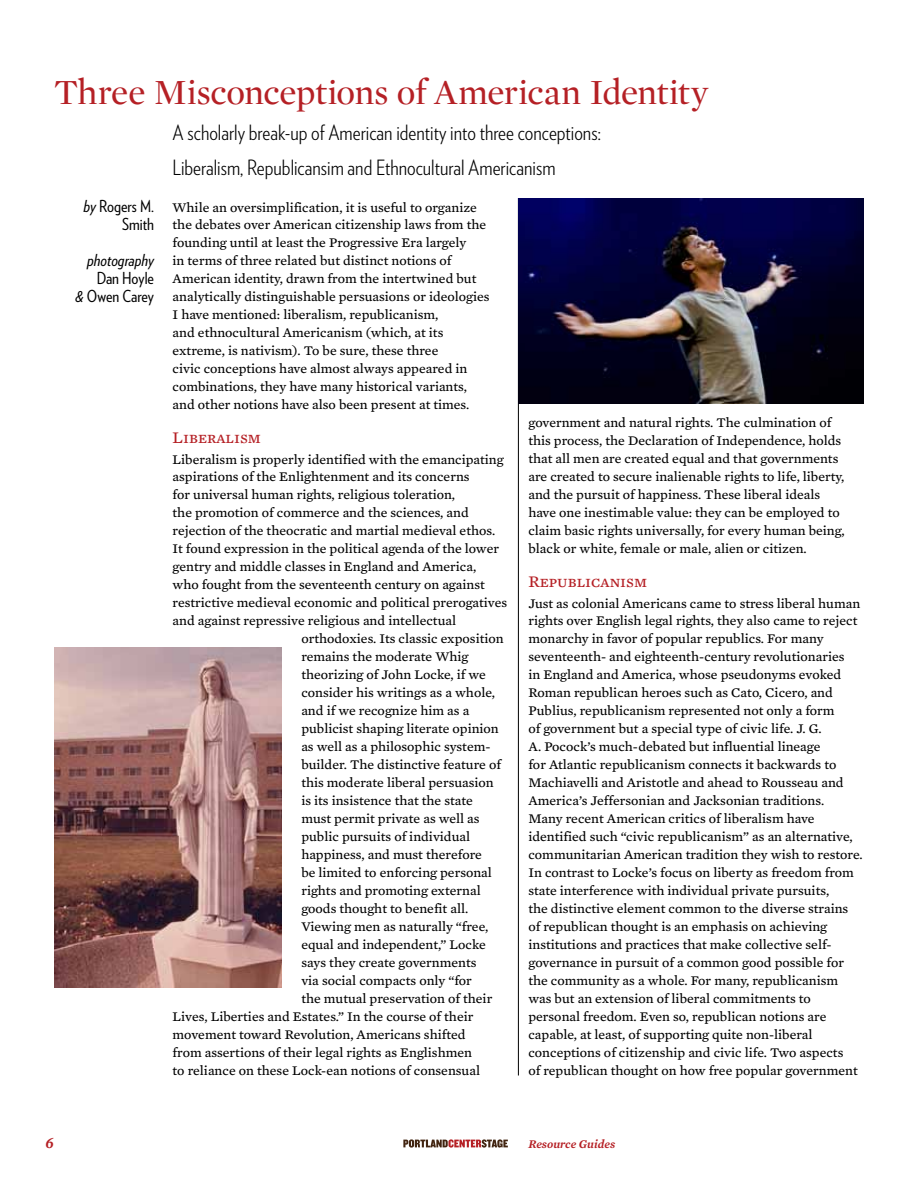
<style>
.page{position:relative;width:918px;height:1188px;background:#fff}
.page>*{position:absolute;margin:0;border:0;box-sizing:border-box;transform-origin:0 0}
.t1{font:36px "Mercury Display Roman";letter-spacing:-.015em;color:#b52025}
.t2{font:300 21px/36px "Verlag Condensed";color:#000}
.t3{font:16.5px/18px "Verlag Condensed";color:#000;text-align:right}
.t4{font:16.5px "Mercury Text G3 Roman SC";color:#b52025}
.t5{font:italic 16.5px "Verlag Condensed";color:#000}
.t6{font:italic 600 16.05px "Mercury Text G1";color:#b52025}
.t7{font:13.5px/18px "Mercury Text G3 Roman";color:#000}
.t8{font:italic 600 12px "Mercury Text G1";color:#b52025}
.s1{font-style:italic}
</style>
<div class="page">
<svg style="left:403px;top:1139px;width:105px;height:9px"></svg>
<hr style="left:518px;top:198px;width:1px;height:878px;background:#000">
<img style="left:54px;top:648px;width:227px;height:340px">
<img style="left:518px;top:198px;width:346px;height:205px">
<h1 class="t1" style="left:54px;top:71px;width:656px">Three Misconceptions of American Identity</h1>
<h2 class="t2" style="left:173px;top:113px;width:430px">A scholarly break-up of American identity into three conceptions:<br>Liberalism, Republicansim and Ethnocultural Americanism</h2>
<p class="t3" style="left:83px;top:196px;width:72px"><span class="s1">by</span> Rogers M.<br>Smith</p>
<p class="t5" style="left:87px;top:248px;width:68px">photography</p>
<p class="t3" style="left:75px;top:268px;width:80px">Dan Hoyle<br><span class="s1">&amp;</span> Owen Carey</p>
<p class="t7" style="left:173px;top:198px;width:319px">While an oversimplification, it is useful to organize the debates over American citizenship laws from the founding until at least the Progressive Era largely<br>in terms of three related but distinct notions of American identity, drawn from the intertwined but analytically distinguishable persuasions or ideologies I have mentioned: liberalism, republicanism,<br>and ethnocultural Americanism (which, at its extreme, is nativism). To be sure, these three<br>civic conceptions have almost always appeared in combinations, they have many historical variants, and other notions have also been present at times.</p>
<p class="t4" style="left:173px;top:427px;width:90px">Liberalism</p>
<p class="t7" style="left:173px;top:450px;width:333px">Liberalism is properly identified with the emancipating</p>
<p class="t7" style="left:173px;top:468px;width:299px">aspirations of the Enlightenment and its concerns</p>
<p class="t7" style="left:173px;top:486px;width:284px">for universal human rights, religious toleration,</p>
<p class="t7" style="left:173px;top:504px;width:298px">the promotion of commerce and the sciences, and</p>
<p class="t7" style="left:173px;top:522px;width:324px">rejection of the theocratic and martial medieval ethos.</p>
<p class="t7" style="left:173px;top:540px;width:328px">It found expression in the political agenda of the lower</p>
<p class="t7" style="left:173px;top:558px;width:305px">gentry and middle classes in England and America,</p>
<p class="t7" style="left:173px;top:576px;width:314px">who fought from the seventeenth century on against</p>
<p class="t7" style="left:173px;top:594px;width:336px">restrictive medieval economic and political prerogatives</p>
<p class="t7" style="left:173px;top:612px;width:285px">and against repressive religious and intellectual</p>
<p class="t7" style="left:301px;top:630px;width:204px">orthodoxies. Its classic exposition</p>
<p class="t7" style="left:301px;top:648px;width:169px">remains the moderate Whig</p>
<p class="t7" style="left:301px;top:666px;width:186px">theorizing of John Locke, if we</p>
<p class="t7" style="left:301px;top:684px;width:195px">consider his writings as a whole,</p>
<p class="t7" style="left:301px;top:702px;width:169px">and if we recognize him as a</p>
<p class="t7" style="left:301px;top:720px;width:199px">publicist shaping literate opinion</p>
<p class="t7" style="left:301px;top:738px;width:191px">as well as a philosophic system-</p>
<p class="t7" style="left:301px;top:756px;width:201px">builder. The distinctive feature of</p>
<p class="t7" style="left:301px;top:774px;width:194px">this moderate liberal persuasion</p>
<p class="t7" style="left:301px;top:792px;width:173px">is its insistence that the state</p>
<p class="t7" style="left:301px;top:810px;width:180px">must permit private as well as</p>
<p class="t7" style="left:301px;top:828px;width:170px">public pursuits of individual</p>
<p class="t7" style="left:301px;top:846px;width:182px">happiness, and must therefore</p>
<p class="t7" style="left:301px;top:864px;width:192px">be limited to enforcing personal</p>
<p class="t7" style="left:301px;top:882px;width:181px">rights and promoting external</p>
<p class="t7" style="left:301px;top:900px;width:168px">goods thought to benefit all.</p>
<p class="t7" style="left:301px;top:918px;width:189px">Viewing men as naturally “free,</p>
<p class="t7" style="left:301px;top:936px;width:186px">equal and independent,” Locke</p>
<p class="t7" style="left:301px;top:954px;width:177px">says they create governments</p>
<p class="t7" style="left:301px;top:972px;width:172px">via social compacts only “for</p>
<p class="t7" style="left:301px;top:990px;width:193px">the mutual preservation of their</p>
<p class="t7" style="left:173px;top:1008px;width:302px">Lives, Liberties and Estates.” In the course of their</p>
<p class="t7" style="left:173px;top:1026px;width:294px">movement toward Revolution, Americans shifted</p>
<p class="t7" style="left:173px;top:1044px;width:301px">from assertions of their legal rights as Englishmen</p>
<p class="t7" style="left:173px;top:1062px;width:309px">to reliance on these Lock-ean notions of consensual</p>
<p class="t7" style="left:528px;top:414px;width:318px">government and natural rights. The culmination of this process, the Declaration of Independence, holds that all men are created equal and that governments are created to secure inalienable rights to life, liberty, and the pursuit of happiness. These liberal ideals have one inestimable value: they can be employed to claim basic rights universally, for every human being, black or white, female or male, alien or citizen.</p>
<p class="t4" style="left:528px;top:571px;width:120px">Republicanism</p>
<p class="t7" style="left:528px;top:594px;width:336px">Just as colonial Americans came to stress liberal human rights over English legal rights, they also came to reject monarchy in favor of popular republics. For many seventeenth- and eighteenth-century revolutionaries<br>in England and America, whose pseudonyms evoked Roman republican heroes such as Cato, Cicero, and Publius, republicanism represented not only a form<br>of government but a special type of civic life. J. G.<br>A. Pocock’s much-debated but influential lineage<br>for Atlantic republicanism connects it backwards to Machiavelli and Aristotle and ahead to Rousseau and America’s Jeffersonian and Jacksonian traditions.<br>Many recent American critics of liberalism have identified such “civic republicanism” as an alternative, communitarian American tradition they wish to restore.<br>In contrast to Locke’s focus on liberty as freedom from state interference with individual private pursuits,<br>the distinctive element common to the diverse strains of republican thought is an emphasis on achieving institutions and practices that make collective self&shy;governance in pursuit of a common good possible for the community as a whole. For many, republicanism was but an extension of liberal commitments to personal freedom. Even so, republican notions are capable, at least, of supporting quite non-liberal conceptions of citizenship and civic life. Two aspects<br>of republican thought on how free popular government</p>
<p class="t6" style="left:46px;top:1132px;width:10px">6</p>
<p class="t8" style="left:528px;top:1136px;width:89px">Resource Guides</p>
</div>
